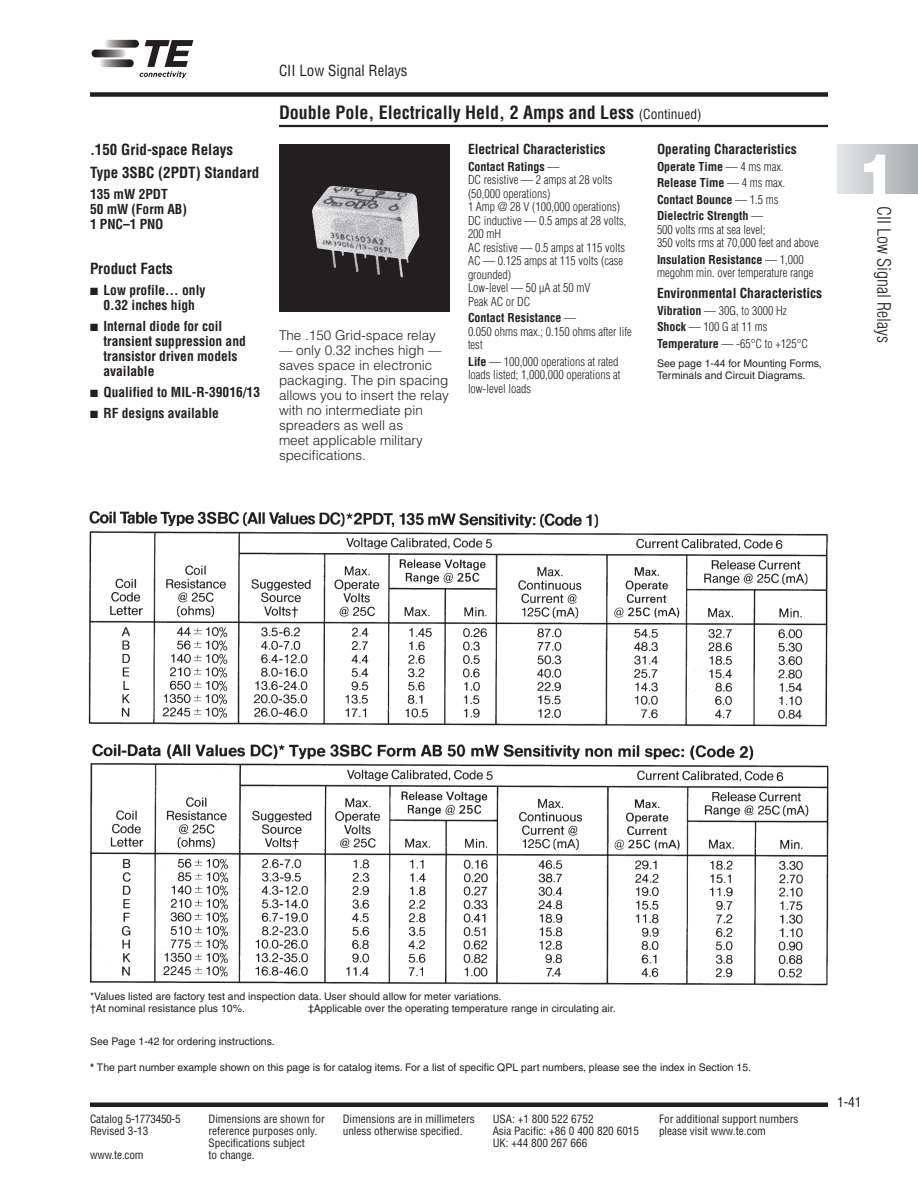
<style>
.page{position:relative;width:918px;height:1188px;background:#fff}
.page>*{position:absolute;margin:0;border:0;box-sizing:border-box;transform-origin:0 0}
.t1{font:900 57px "Helvetica";color:#fff}
.t2{font:700 condensed 18px "Helvetica";color:#231f20}
.t3{font:300 condensed 18px "Helvetica";color:#231f20}
.t4{font:700 condensed 15px/22.5px "Helvetica";color:#231f20}
.t5{font:condensed 15px "Helvetica";color:#231f20}
.t6{font:700 condensed 13.5px/15px "Helvetica";color:#231f20}
.t7{font:300 13.5px/15px "Helvetica";color:#231f20}
.t8{font:condensed 13.5px "Helvetica";color:#231f20}
.t9{font:300 condensed 12px/13.5px "Helvetica";color:#231f20}
.t10{font:700 condensed 12px/16.5px "Helvetica";color:#231f20}
.t11{font:condensed 11.25px "Helvetica";color:#231f20}
.t12{font:10.5px/12px "Helvetica";color:#231f20}
.s1{font-weight:400;font-size:13.5px}
.s2{font-weight:700}
.s3{font-weight:300}
</style>
<div class="page">
<hr style="left:279px;top:125px;width:549px;height:2px;background:#231f20">
<div style="left:90px;top:92px;width:738px;height:5px;background:#231f20"></div>
<div style="left:837px;top:144px;width:81px;height:50px;background:linear-gradient(to right,#e5e6e7,#a9aaae)"></div>
<svg style="left:105px;top:40px;width:34px;height:8px"></svg>
<svg style="left:99px;top:59px;width:35px;height:8px"></svg>
<svg style="left:92px;top:50px;width:34px;height:7px"></svg>
<svg style="left:140px;top:40px;width:53px;height:38px"></svg>
<div style="left:90px;top:1102px;width:738px;height:5px;background:#231f20"></div>
<img style="left:279px;top:144px;width:171px;height:168px">
<img style="left:88px;top:511px;width:741px;height:475px">
<p class="t4" style="left:90px;top:139px;width:171px">.150 Grid-space Relays<br>Type 3SBC (2PDT) Standard</p>
<p class="t6" style="left:90px;top:187px;width:98px">135 mW 2PDT<br>50 mW (Form AB)<br>1 PNC–1 PNO</p>
<p class="t4" style="left:90px;top:257px;width:84px">Product Facts</p>
<p class="t6" style="left:90px;top:283px;width:117px;text-align:center">■ Low profile… only<br>0.32 inches high</p>
<p class="t6" style="left:104px;top:319px;width:144px;text-indent:-14px">■ Internal diode for coil transient suppression and transistor driven models available</p>
<p class="t6" style="left:90px;top:385px;width:172px">■ Qualified to MIL-R-39016/13</p>
<p class="t6" style="left:90px;top:406px;width:130px">■ RF designs available</p>
<p class="t5" style="left:279px;top:62px;width:130px">CII Low Signal Relays</p>
<h2 class="t2" style="left:279px;top:103px;width:424px">Double Pole, Electrically Held, 2 Amps and Less <span class="s1">(Continued)</span></h2>
<p class="t7" style="left:279px;top:329px;width:159px">The .150 Grid-space relay</p>
<p class="t7" style="left:279px;top:344px;width:172px">— only 0.32 inches high — saves space in electronic packaging. The pin spacing allows you to insert the relay with no intermediate pin spreaders as well as<br>meet applicable military specifications.</p>
<p class="t6" style="left:468px;top:142px;width:139px">Electrical Characteristics</p>
<p class="t9" style="left:468px;top:160px;width:160px"><span class="s2">Contact Ratings</span> —<br>DC resistive — 2 amps at 28 volts (50,000 operations)<br>1 Amp @ 28 V (100,000 operations)<br>DC inductive — 0.5 amps at 28 volts,<br>200 mH<br>AC resistive — 0.5 amps at 115 volts<br>AC — 0.125 amps at 115 volts (case grounded)<br>Low-level — 50 µA at 50 mV<br>Peak AC or DC</p>
<p class="t9" style="left:468px;top:311px;width:165px"><span class="s2">Contact Resistance</span> —<br>0.050 ohms max.; 0.150 ohms after life test</p>
<p class="t9" style="left:468px;top:355px;width:154px"><span class="s2">Life</span> — 100,000 operations at rated loads listed; 1,000,000 operations at low-level loads</p>
<p class="t6" style="left:657px;top:142px;width:141px">Operating Characteristics</p>
<p class="t10" style="left:657px;top:158px;width:130px">Operate Time <span class="s3">— 4 ms max.<br></span>Release Time <span class="s3">— 4 ms max.<br></span>Contact Bounce <span class="s3">— 1.5 ms<br></span>Dielectric Strength <span class="s3">—</span></p>
<p class="t9" style="left:657px;top:223px;width:163px">500 volts rms at sea level;<br>350 volts rms at 70,000 feet and above</p>
<p class="t9" style="left:657px;top:253px;width:158px"><span class="s2">Insulation Resistance</span> — 1,000 megohm min. over temperature range</p>
<p class="t6" style="left:657px;top:286px;width:167px">Environmental Characteristics</p>
<p class="t9" style="left:657px;top:302px;width:153px;line-height:16.5px"><span class="s2">Vibration</span> — 30G, to 3000 Hz<br><span class="s2">Shock</span> — 100 G at 11 ms<br><span class="s2">Temperature</span> — -65°C to +125°C</p>
<p class="t12" style="left:657px;top:358px;width:166px">See page 1-44 for Mounting Forms,<br>Terminals and Circuit Diagrams.</p>
<h1 class="t1" style="left:858px;top:154px;width:40px">1</h1>
<h2 class="t3" style="left:894px;top:206px;width:138px;rotate:90deg">CII Low Signal Relays</h2>
<p class="t12" style="left:90px;top:991px;width:413px">*Values listed are factory test and inspection data. User should allow for meter variations. †At nominal resistance plus 10%.</p>
<p class="t12" style="left:308px;top:1003px;width:309px">‡Applicable over the operating temperature range in circulating air.</p>
<p class="t12" style="left:90px;top:1036px;width:186px">See Page 1-42 for ordering instructions.</p>
<p class="t12" style="left:90px;top:1063px;width:663px"><span class="s2">*</span> The part number example shown on this page is for catalog items. For a list of specific QPL part numbers, please see the index in Section 15.</p>
<p class="t11" style="left:90px;top:1112px;width:92px">Catalog 5-1773450-5</p>
<p class="t11" style="left:208px;top:1112px;width:118px">Dimensions are shown for</p>
<p class="t11" style="left:343px;top:1112px;width:134px">Dimensions are in millimeters</p>
<p class="t11" style="left:493px;top:1112px;width:102px">USA: +1 800 522 6752</p>
<p class="t11" style="left:659px;top:1112px;width:141px">For additional support numbers</p>
<p class="t11" style="left:90px;top:1124px;width:60px">Revised 3-13</p>
<p class="t11" style="left:208px;top:1124px;width:110px">reference purposes only.</p>
<p class="t11" style="left:343px;top:1124px;width:121px">unless otherwise specified.</p>
<p class="t11" style="left:493px;top:1124px;width:148px">Asia Pacific: +86 0 400 820 6015</p>
<p class="t11" style="left:659px;top:1124px;width:109px">please visit www.te.com</p>
<p class="t11" style="left:208px;top:1136px;width:98px">Specifications subject</p>
<p class="t11" style="left:493px;top:1136px;width:96px">UK: +44 800 267 666</p>
<p class="t11" style="left:90px;top:1148px;width:55px">www.te.com</p>
<p class="t11" style="left:208px;top:1148px;width:48px">to change.</p>
<p class="t8" style="left:837px;top:1094px;width:26px">1-41</p>
</div>
